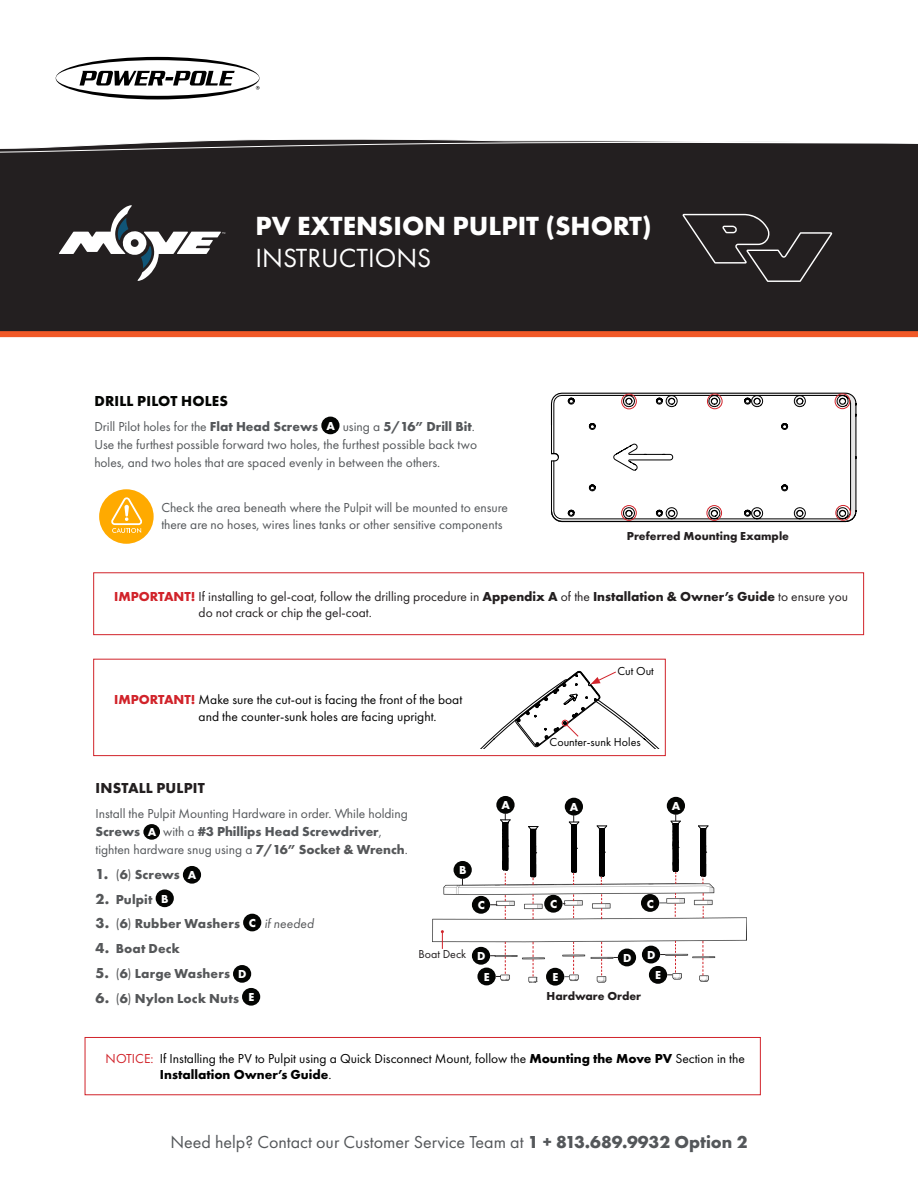
<style>
.page{position:relative;width:918px;height:1188px;background:#fff}
.page>*{position:absolute;margin:0;border:0;box-sizing:border-box;transform-origin:0 0}
.t1{font:700 27.3px "Futura PT";color:#fff}
.t2{font:27.3px "Futura PT";color:#fff}
.t3{font:18px "Futura PT";color:#54575a}
.t4{font:700 15px "Futura PT";letter-spacing:.015em;color:#040503}
.t5{font:700 15px "Futura PT";letter-spacing:.01em;color:#231f20}
.t6{font:13.5px/18px "Futura PT";color:#54575a}
.t7{font:13.5px/16.2px "Futura PT";color:#000}
.t8{font:13.5px/16.5px "Futura PT";color:#231f20}
.t9{font:700 13.5px "Futura PT";letter-spacing:.01em;color:#555759}
.t10{font:italic 13.5px "Futura PT";color:#555759}
.t11{font:700 12px "Futura PT";color:#231f20}
.t12{font:12px "Futura PT";color:#000}
.t13{font:700 12px "Futura PT";color:#fff}
.t14{font:12px "Futura PT";color:#231f20}
.s1{font-weight:700}
.s2{font-weight:700;color:#d1232a}
.s3{color:#555759}
.s4{font-weight:700;color:#555759}
.s5{font-size:15px}
.s6{font-weight:400}
.s7{color:#d1232a}
</style>
<div class="page">
<div style="left:0;top:153px;width:918px;height:178px;background:#231f20"></div>
<svg style="left:0;top:139px;width:918px;height:14px"></svg>
<svg style="left:56px;top:57px;width:204px;height:42px"></svg>
<div style="left:0;top:331px;width:918px;height:6px;background:#f15927"></div>
<svg style="left:59px;top:205px;width:166px;height:76px"></svg>
<svg style="left:683px;top:214px;width:149px;height:68px;background:#322e2f"></svg>
<svg style="left:550px;top:392px;width:307px;height:131px"></svg>
<div style="left:835px;top:505px;width:16px;height:16px;border:1px solid #d1232a;border-radius:50%"></div>
<div style="left:835px;top:394px;width:15px;height:15px;border:1px solid #d1232a;border-radius:50%"></div>
<div style="left:621px;top:505px;width:16px;height:16px;border:1px solid #d1232a;border-radius:50%"></div>
<div style="left:621px;top:394px;width:16px;height:15px;border:1px solid #d1232a;border-radius:50%"></div>
<div style="left:707px;top:505px;width:15px;height:16px;border:1px solid #d1232a;border-radius:50%"></div>
<div style="left:707px;top:394px;width:15px;height:15px;border:1px solid #d1232a;border-radius:50%"></div>
<div style="left:321px;top:417px;width:19px;height:17px;background:#040503;border-radius:50%"></div>
<div style="left:93px;top:572px;width:771px;height:63px;border:1px solid #d1232a"></div>
<div style="left:93px;top:659px;width:573px;height:97px;border:1px solid #d1232a"></div>
<svg style="left:479px;top:633px;width:182px;height:115px"></svg>
<div style="left:143px;top:824px;width:17px;height:16px;background:#040503;border-radius:50%"></div>
<div style="left:183px;top:866px;width:18px;height:18px;background:#040503;border-radius:50%"></div>
<div style="left:156px;top:889px;width:18px;height:18px;background:#040503;border-radius:50%"></div>
<div style="left:243px;top:914px;width:18px;height:17px;background:#040503;border-radius:50%"></div>
<div style="left:233px;top:965px;width:18px;height:18px;background:#040503;border-radius:50%"></div>
<div style="left:242px;top:988px;width:18px;height:18px;background:#040503;border-radius:50%"></div>
<div style="left:85px;top:1037px;width:676px;height:58px;border:1px solid #d1232a"></div>
<div style="left:99px;top:489px;width:55px;height:55px;background:#fa0;border-radius:50%"></div>
<svg style="left:111px;top:497px;width:31px;height:36px"></svg>
<img style="left:433px;top:883px;width:313px;height:99px">
<svg style="left:505px;top:895px;width:1px;height:24px"></svg>
<svg style="left:533px;top:894px;width:1px;height:25px"></svg>
<svg style="left:533px;top:942px;width:1px;height:35px"></svg>
<svg style="left:573px;top:894px;width:1px;height:24px"></svg>
<svg style="left:601px;top:894px;width:1px;height:25px"></svg>
<svg style="left:601px;top:942px;width:1px;height:33px"></svg>
<svg style="left:675px;top:904px;width:1px;height:13px"></svg>
<svg style="left:703px;top:906px;width:1px;height:12px"></svg>
<svg style="left:703px;top:941px;width:1px;height:34px"></svg>
<svg style="left:441px;top:930px;width:3px;height:19px"></svg>
<div style="left:496px;top:796px;width:19px;height:18px;background:#040503;border-radius:50%"></div>
<div style="left:565px;top:798px;width:18px;height:18px;background:#040503;border-radius:50%"></div>
<div style="left:667px;top:797px;width:18px;height:18px;background:#040503;border-radius:50%"></div>
<div style="left:454px;top:861px;width:18px;height:18px;background:#040503;border-radius:50%"></div>
<div style="left:472px;top:896px;width:18px;height:18px;background:#040503;border-radius:50%"></div>
<div style="left:544px;top:895px;width:18px;height:18px;background:#040503;border-radius:50%"></div>
<div style="left:641px;top:894px;width:18px;height:18px;background:#040503;border-radius:50%"></div>
<div style="left:472px;top:947px;width:18px;height:18px;background:#040503;border-radius:50%"></div>
<div style="left:618px;top:949px;width:18px;height:17px;background:#040503;border-radius:50%"></div>
<div style="left:642px;top:946px;width:18px;height:17px;background:#040503;border-radius:50%"></div>
<div style="left:649px;top:966px;width:18px;height:18px;background:#040503;border-radius:50%"></div>
<svg style="left:660px;top:941px;width:16px;height:34px"></svg>
<div style="left:546px;top:968px;width:18px;height:18px;background:#040503;border-radius:50%"></div>
<svg style="left:564px;top:942px;width:10px;height:35px"></svg>
<div style="left:477px;top:968px;width:19px;height:17px;background:#040503;border-radius:50%"></div>
<svg style="left:490px;top:942px;width:16px;height:35px"></svg>
<svg style="left:500px;top:813px;width:11px;height:72px"></svg>
<svg style="left:528px;top:826px;width:11px;height:59px"></svg>
<svg style="left:569px;top:815px;width:10px;height:70px"></svg>
<svg style="left:597px;top:825px;width:10px;height:60px"></svg>
<svg style="left:671px;top:814px;width:10px;height:70px"></svg>
<svg style="left:698px;top:825px;width:11px;height:59px"></svg>
<h1 class="t1" style="left:255px;top:208px;width:398px">PV EXTENSION PULPIT (SHORT)</h1>
<h1 class="t2" style="left:255px;top:242px;width:178px">INSTRUCTIONS</h1>
<p class="t4" style="left:94px;top:391px;width:135px">DRILL PILOT HOLES</p>
<p class="t6" style="left:94px;top:417px;width:225px">Drill Pilot holes for the <span class="s1">Flat Head Screws</span></p>
<p class="t13" style="left:326px;top:418px;width:10px">A</p>
<p class="t6" style="left:94px;top:417px;width:384px;text-indent:248px">using a <span class="s1">5/16” Drill Bit</span>.<br>Use the furthest possible forward two holes, the furthest possible back two holes, and two holes that are spaced evenly in between the others.</p>
<p class="t6" style="left:161px;top:499px;width:348px;line-height:16.5px">Check the area beneath where the Pulpit will be mounted to ensure there are no hoses, wires lines tanks or other sensitive components</p>
<p class="t11" style="left:627px;top:528px;width:164px">Preferred Mounting Example</p>
<p class="t8" style="left:199px;top:588px;width:651px;text-indent:-84px"><span class="s2">IMPORTANT!</span> If installing to gel-coat, follow the drilling procedure in <span class="s1">Appendix A</span> of the <span class="s1">Installation &amp; Owner’s Guide</span> to ensure you do not crack or chip the gel-coat.</p>
<p class="t7" style="left:199px;top:692px;width:265px;text-indent:-84px"><span class="s2">IMPORTANT!</span> Make sure the cut-out is facing the front of the boat and the counter-sunk holes are facing upright.</p>
<p class="t12" style="left:617px;top:664px;width:38px">Cut Out</p>
<p class="t12" style="left:550px;top:735px;width:93px">Counter-sunk Holes</p>
<p class="t5" style="left:95px;top:779px;width:111px">INSTALL PULPIT</p>
<p class="t6" style="left:95px;top:805px;width:314px">Install the Pulpit Mounting Hardware <span class="s3">in order.</span> While holding<br><span class="s1">Screws</span></p>
<p class="t6" style="left:95px;top:823px;width:314px;text-indent:68px">with a <span class="s1">#3 Phillips Head Screwdriver</span>, tighten hardware snug using a <span class="s4">7/16” Socket &amp; Wrench</span><span class="s3">.</span></p>
<p class="t9" style="left:95px;top:866px;width:86px"><span class="s5">1.</span> <span class="s6">(</span>6<span class="s6">)</span> Screws</p>
<p class="t13" style="left:188px;top:868px;width:10px">A</p>
<p class="t9" style="left:95px;top:890px;width:59px"><span class="s5">2.</span> Pulpit</p>
<p class="t13" style="left:161px;top:891px;width:9px">B</p>
<p class="t9" style="left:95px;top:915px;width:146px"><span class="s5">3.</span> <span class="s6">(</span>6<span class="s6">)</span> Rubber Washers</p>
<p class="t13" style="left:249px;top:915px;width:9px">C</p>
<p class="t10" style="left:264px;top:916px;width:51px">if needed</p>
<p class="t9" style="left:95px;top:940px;width:86px"><span class="s5">4.</span> Boat Deck</p>
<p class="t9" style="left:95px;top:965px;width:136px"><span class="s5">5.</span> <span class="s6">(</span>6<span class="s6">)</span> Large Washers</p>
<p class="t13" style="left:238px;top:967px;width:10px">D</p>
<p class="t9" style="left:95px;top:989px;width:145px"><span class="s5">6.</span> <span class="s6">(</span>6<span class="s6">)</span> Nylon Lock Nuts</p>
<p class="t13" style="left:248px;top:990px;width:7px">E</p>
<p class="t13" style="left:148px;top:825px;width:10px">A</p>
<p class="t13" style="left:501px;top:798px;width:10px">A</p>
<p class="t13" style="left:570px;top:799px;width:10px">A</p>
<p class="t13" style="left:672px;top:799px;width:10px">A</p>
<p class="t13" style="left:459px;top:863px;width:9px">B</p>
<p class="t13" style="left:478px;top:898px;width:9px">C</p>
<p class="t13" style="left:550px;top:897px;width:9px">C</p>
<p class="t13" style="left:647px;top:896px;width:9px">C</p>
<p class="t14" style="left:418px;top:947px;width:49px">Boat Deck</p>
<p class="t13" style="left:477px;top:949px;width:10px">D</p>
<p class="t13" style="left:623px;top:950px;width:10px">D</p>
<p class="t13" style="left:647px;top:947px;width:10px">D</p>
<p class="t13" style="left:484px;top:969px;width:7px">E</p>
<p class="t13" style="left:552px;top:970px;width:7px">E</p>
<p class="t13" style="left:655px;top:968px;width:7px">E</p>
<p class="t11" style="left:547px;top:988px;width:96px">Hardware Order</p>
<p class="t7" style="left:160px;top:1051px;width:586px;text-indent:-54px"><span class="s7">NOTICE:</span> If Installing the PV to Pulpit using a Quick Disconnect Mount, follow the <span class="s1">Mounting the Move PV</span> Section in the<br><span class="s1">Installation Owner’s Guide</span>.</p>
<p class="t3" style="left:171px;top:1131px;width:578px">Need help? Contact our Customer Service Team at <span class="s1">1 + 813.689.9932 Option 2</span></p>
</div>
